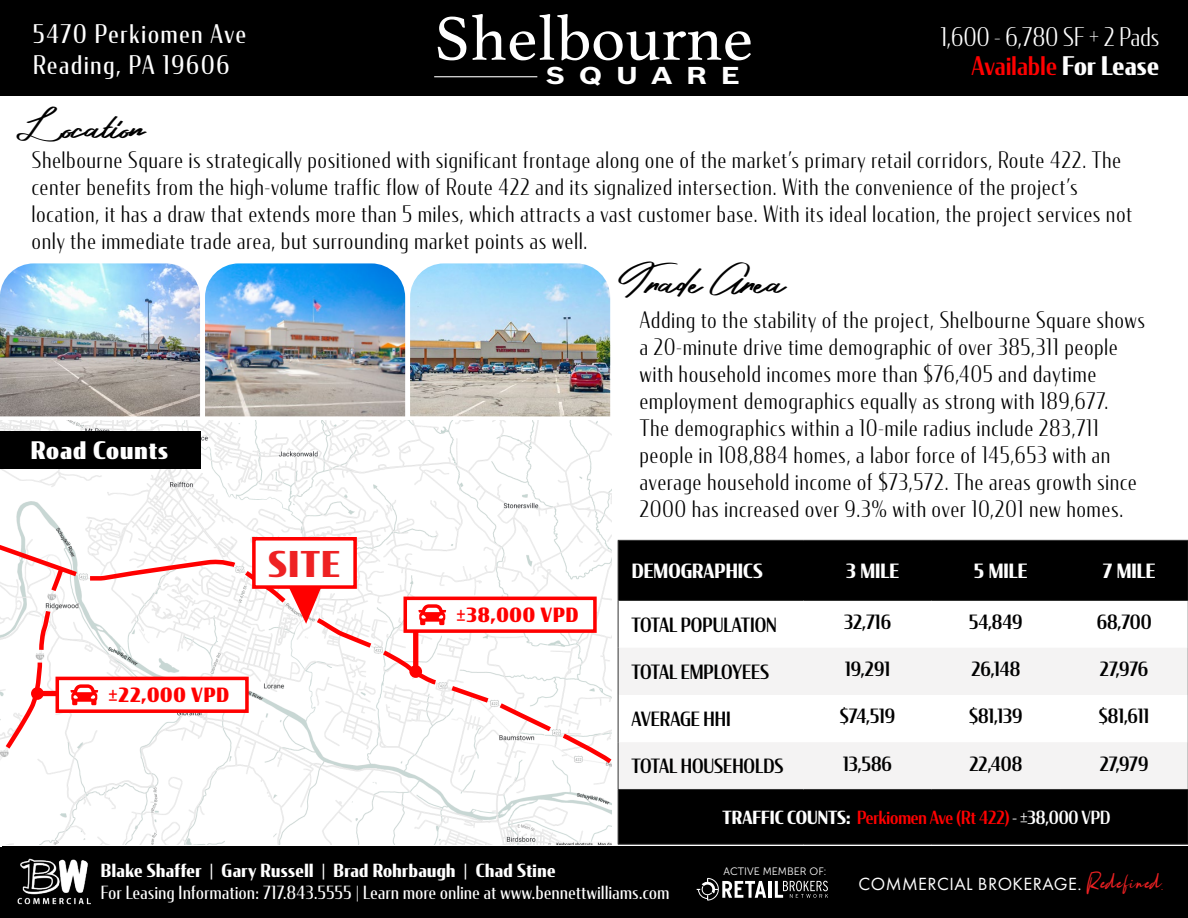
<style>
.page{position:relative;width:1188px;height:918px;background:#fff}
.page>*{position:absolute;margin:0;border:0;box-sizing:border-box;transform-origin:0 0}
.t1{font:65.1px "Athelas";color:#fff}
.t2{font:37.5px "Hakim Yandi Designs";letter-spacing:-.01em;color:#000}
.t3{font:900 35.25px "Condor Cond";color:#ee2123}
.t4{font:25.5px/30.6px "Condor Cond";letter-spacing:.075em;color:#fff}
.t5{font:300 25.5px "Condor Cond";letter-spacing:.015em;color:#fff}
.t6{font:500 25.5px "Condor Cond";letter-spacing:.015em;color:#f00}
.t7{font:900 24px "Condor Cond";letter-spacing:.045em;color:#fff}
.t8{font:700 23.85px "Bosch Sans";letter-spacing:.46em;color:#fff;scale:1.24 1}
.t9{font:300 22.5px/27px "Condor Cond";letter-spacing:.05em;color:#000}
.t10{font:500 19.5px "Condor Cond";color:#000}
.t11{font:700 19.5px "Condor Cond";color:#fff}
.t12{font:900 19.5px "Condor Cond";letter-spacing:.045em;color:#f00}
.t13{font:18.3px "Futura PT";letter-spacing:.025em;color:#fff}
.t14{font:18px "Condor Cond";letter-spacing:.03em;color:#fff}
.t15{font:700 18px "Condor Cond";letter-spacing:.025em;color:#fff}
.t16{font:500 18px "Condor Cond";letter-spacing:-.005em;color:#f00}
.t17{font:700 14.25px "Condor Cond";letter-spacing:.025em;color:#fff}
.t18{font:10.65px "Museo Sans 300";color:#fff}
.s1{font-weight:700;color:#fff}
.s2{color:#fff}
.s3{font-family:"Rotterdam";font-style:italic;font-size:27.6px;color:#ee2123}
</style>
<div class="page">
<div style="left:0;top:0;width:1188px;height:96px;background:#000"></div>
<hr style="left:434px;top:76px;width:103px;height:1px;background:#fff">
<div style="left:2px;top:847px;width:1186px;height:71px;background:#000"></div>
<hr style="left:769px;top:881px;width:3px;height:17px;background:#fff">
<svg style="left:775px;top:881px;width:53px;height:17px"></svg>
<svg style="left:697px;top:878px;width:69px;height:23px"></svg>
<img style="left:17px;top:858px;width:74px;height:47px">
<img style="left:0;top:420px;width:611px;height:425px">
<div style="left:0;top:431px;width:201px;height:38px;background:#000"></div>
<img style="left:0;top:263px;width:200px;height:153px">
<img style="left:205px;top:263px;width:200px;height:153px">
<img style="left:410px;top:263px;width:200px;height:153px">
<div style="left:619px;top:541px;width:568px;height:303px;background:#000"></div>
<svg style="left:619px;top:601px;width:568px;height:47px"></svg>
<svg style="left:619px;top:648px;width:568px;height:141px;fill:#f4f3f3"></svg>
<hr style="left:618px;top:600px;width:1px;height:48px;background:#333">
<hr style="left:1187px;top:600px;width:1px;height:48px;background:#333">
<hr style="left:618px;top:648px;width:1px;height:47px;background:#333">
<hr style="left:1187px;top:648px;width:1px;height:47px;background:#333">
<hr style="left:618px;top:695px;width:1px;height:47px;background:#333">
<hr style="left:1187px;top:695px;width:1px;height:47px;background:#333">
<hr style="left:618px;top:742px;width:1px;height:47px;background:#333">
<hr style="left:1187px;top:742px;width:1px;height:47px;background:#333">
<hr style="left:618px;top:789px;width:186px;height:1px;background:#333">
<hr style="left:618px;top:790px;width:1px;height:54px;background:#333">
<hr style="left:804px;top:789px;width:128px;height:1px;background:#333">
<hr style="left:932px;top:789px;width:128px;height:1px;background:#333">
<hr style="left:1060px;top:789px;width:128px;height:1px;background:#333">
<hr style="left:1187px;top:790px;width:1px;height:54px;background:#333">
<hr style="left:618px;top:844px;width:186px;height:1px;background:#333">
<hr style="left:804px;top:844px;width:128px;height:1px;background:#333">
<hr style="left:932px;top:844px;width:128px;height:1px;background:#333">
<hr style="left:1060px;top:844px;width:128px;height:1px;background:#333">
<hr style="left:618px;top:540px;width:186px;height:1px;background:#333">
<hr style="left:618px;top:541px;width:1px;height:59px;background:#333">
<hr style="left:804px;top:540px;width:128px;height:1px;background:#333">
<hr style="left:932px;top:540px;width:128px;height:1px;background:#333">
<hr style="left:1060px;top:540px;width:128px;height:1px;background:#333">
<hr style="left:1187px;top:541px;width:1px;height:59px;background:#333">
<hr style="left:618px;top:600px;width:186px;height:1px;background:#323332">
<hr style="left:804px;top:600px;width:128px;height:1px;background:#323332">
<hr style="left:932px;top:600px;width:128px;height:1px;background:#323332">
<hr style="left:1060px;top:600px;width:128px;height:1px;background:#323332">
<svg style="left:0;top:538px;width:612px;height:230px"></svg>
<h1 class="t1" style="left:434px;top:-13px;width:320px">Shelbourne</h1>
<p class="t4" style="left:33px;top:18px;width:214px">5470 Perkiomen Ave<br>Reading, PA 19606</p>
<p class="t5" style="left:941px;top:21px;width:220px">1,600 - 6,780 SF + 2 Pads</p>
<p class="t6" style="left:972px;top:49px;width:189px">Available <span class="s1">For Lease</span></p>
<p class="t8" style="left:546px;top:60px;width:158px">SQUARE</p>
<p class="t2" style="left:16px;top:103px;width:130px">Location</p>
<p class="t9" style="left:32px;top:146px;width:1091px">Shelbourne Square is strategically positioned with significant frontage along one of the market’s primary retail corridors, Route 422. The center benefits from the high-volume traffic flow of Route 422 and its signalized intersection. With the convenience of the project’s</p>
<p class="t9" style="left:32px;top:200px;width:1102px">location, it has a draw that extends more than 5 miles, which attracts a vast customer base. With its ideal location, the project services not only the immediate trade area, but surrounding market points as well.</p>
<p class="t7" style="left:31px;top:434px;width:139px">Road Counts</p>
<p class="t3" style="left:268px;top:541px;width:73px">SITE</p>
<p class="t12" style="left:109px;top:682px;width:122px">±22,000 VPD</p>
<p class="t12" style="left:457px;top:602px;width:124px">±38,000 VPD</p>
<p class="t2" style="left:618px;top:258px;width:169px">Trade Area</p>
<p class="t9" style="left:640px;top:306px;width:507px">Adding to the stability of the project, Shelbourne Square shows a 20-minute drive time demographic of over 385,311 people with household incomes more than $76,405 and daytime</p>
<p class="t9" style="left:640px;top:387px;width:470px">employment demographics equally as strong with 189,677.</p>
<p class="t9" style="left:640px;top:414px;width:460px">The demographics within a 10-mile radius include 283,711</p>
<p class="t9" style="left:640px;top:441px;width:498px">people in 108,884 homes, a labor force of 145,653 with an average household income of $73,572. The areas growth since<br>2000 has increased over 9.3% with over 10,201 new homes.</p>
<p class="t11" style="left:632px;top:558px;width:132px">DEMOGRAPHICS</p>
<p class="t11" style="left:846px;top:558px;width:55px">3 MILE</p>
<p class="t11" style="left:974px;top:558px;width:55px">5 MILE</p>
<p class="t11" style="left:1103px;top:558px;width:54px">7 MILE</p>
<p class="t10" style="left:632px;top:612px;width:147px">TOTAL POPULATION</p>
<p class="t10" style="left:844px;top:610px;width:48px">32,716</p>
<p class="t10" style="left:969px;top:610px;width:55px">54,849</p>
<p class="t10" style="left:1097px;top:610px;width:56px">68,700</p>
<p class="t10" style="left:632px;top:659px;width:139px">TOTAL EMPLOYEES</p>
<p class="t10" style="left:845px;top:657px;width:46px">19,291</p>
<p class="t10" style="left:971px;top:657px;width:50px">26,148</p>
<p class="t10" style="left:1100px;top:657px;width:50px">27,976</p>
<p class="t10" style="left:632px;top:707px;width:101px">AVERAGE HHI</p>
<p class="t10" style="left:840px;top:704px;width:57px">$74,519</p>
<p class="t10" style="left:969px;top:704px;width:55px">$81,139</p>
<p class="t10" style="left:1099px;top:704px;width:52px">$81,611</p>
<p class="t10" style="left:632px;top:754px;width:154px">TOTAL HOUSEHOLDS</p>
<p class="t10" style="left:843px;top:751px;width:50px">13,586</p>
<p class="t10" style="left:969px;top:751px;width:54px">22,408</p>
<p class="t10" style="left:1100px;top:751px;width:50px">27,979</p>
<p class="t16" style="left:723px;top:806px;width:389px"><span class="s1">TRAFFIC COUNTS:</span> Perkiomen Ave (Rt 422) <span class="s2">- ±38,000 VPD</span></p>
<p class="t17" style="left:26px;top:856px;width:161px">Agent Name | Agent Name</p>
<p class="t15" style="left:101px;top:858px;width:456px">Blake Shaffer | Gary Russell | Brad Rohrbaugh | Chad Stine</p>
<p class="t14" style="left:101px;top:881px;width:570px">For Leasing Information: 717.843.5555 | Learn more online at www.bennettwilliams.com</p>
<p class="t18" style="left:723px;top:866px;width:105px">ACTIVE MEMBER OF:</p>
<p class="t13" style="left:859px;top:873px;width:305px">COMMERCIAL BROKERAGE. <span class="s3">Redefined.</span></p>
</div>
